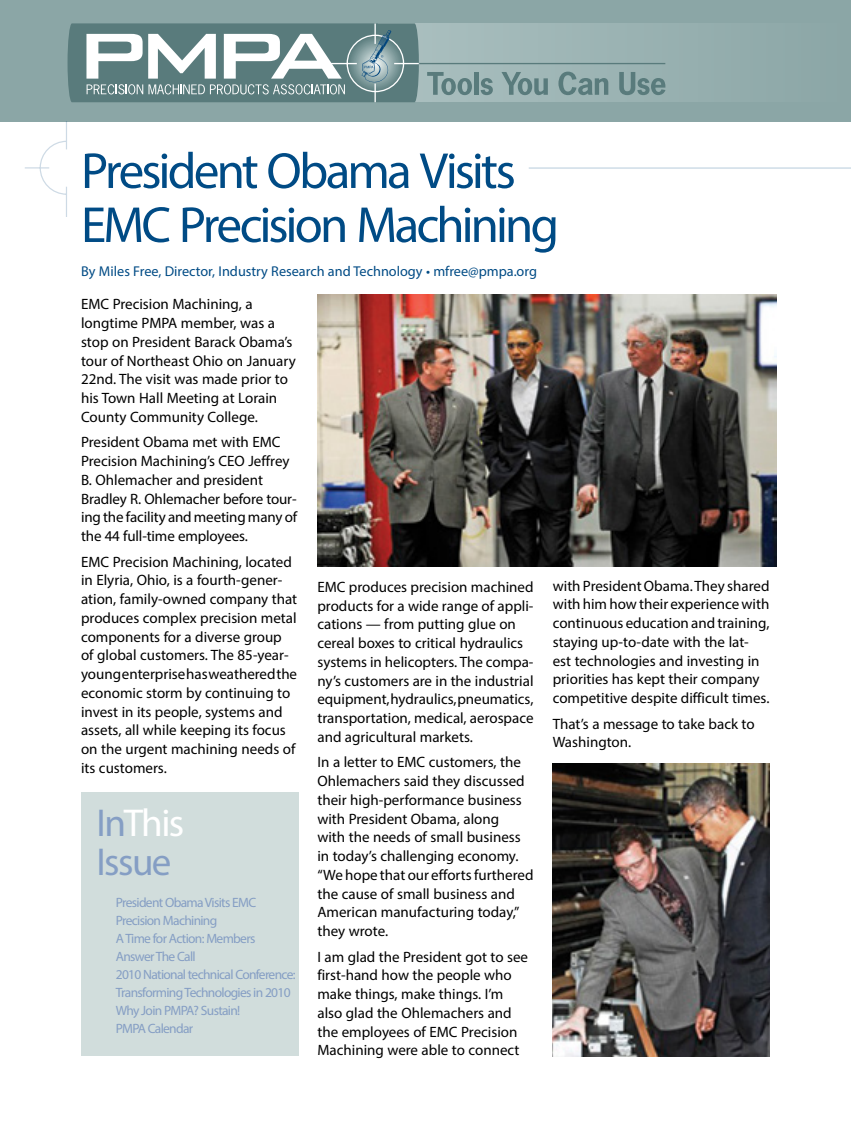
<style>
.page{position:relative;width:851px;height:1134px;background:#fff}
.page>*{position:absolute;margin:0;border:0;box-sizing:border-box;transform-origin:0 0}
.t1{font:51px/54px "Myriad Pro";letter-spacing:-.055em;color:#004b85}
.t2{font:39px/39px "Myriad Pro";letter-spacing:-.04em;color:#859ec4}
.t3{font:15px/18.8px "Myriad Pro";color:#000}
.t4{font:14.25px "Myriad Pro";color:#004b85}
.t5{font:13.5px/18px "Myriad Pro";letter-spacing:-.05em;color:#859ec4}
.s1{color:#fff}
</style>
<div class="page">
<div style="left:0;top:0;width:850px;height:122px;background:#8ba6a6"></div>
<div style="left:378px;top:24px;width:472px;height:78px;background:linear-gradient(to right,#aabfbf,#8ba6a6)"></div>
<hr style="left:419px;top:63px;width:246px;height:1px;background:#597b7c">
<svg style="left:68px;top:23px;width:352px;height:79px;background:#849d9e"></svg>
<svg style="left:427px;top:72px;width:45px;height:23px"></svg>
<hr style="left:474px;top:72px;width:4px;height:23px;background:#597b7c">
<svg style="left:480px;top:78px;width:13px;height:17px"></svg>
<svg style="left:501px;top:72px;width:47px;height:23px"></svg>
<svg style="left:558px;top:72px;width:50px;height:23px"></svg>
<svg style="left:619px;top:72px;width:46px;height:23px"></svg>
<svg style="left:25px;top:122px;width:42px;height:94px"></svg>
<hr style="left:528px;top:167px;width:322px;height:2px;background:#004b85">
<div style="left:81px;top:792px;width:217px;height:263px;background:#d1dddc"></div>
<img style="left:317px;top:295px;width:459px;height:271px">
<img style="left:552px;top:764px;width:217px;height:292px">
<h1 class="t1" style="left:81px;top:143px;width:479px">President Obama Visits<br>EMC Precision Machining</h1>
<p class="t4" style="left:81px;top:262px;width:457px">By Miles Free, Director, Industry Research and Technology • mfree@pmpa.org</p>
<p class="t3" style="left:81px;top:295px;width:216px">EMC Precision Machining, a longtime PMPA member, was a stop on President Barack Obama’s tour of Northeast Ohio on January<br>22nd. The visit was made prior to his Town Hall Meeting at Lorain<br>County Community College.</p>
<p class="t3" style="left:81px;top:433px;width:217px">President Obama met with EMC<br>Precision Machining’s CEO Jeffrey<br>B. Ohlemacher and president<br>Bradley R. Ohlemacher before tour&shy;ing the facility and meeting many of the 44 full-time employees.</p>
<p class="t3" style="left:81px;top:552px;width:217px">EMC Precision Machining, located in Elyria, Ohio, is a fourth-gener&shy;ation, family-owned company that produces complex precision metal components for a diverse group of global customers. The 85-year&shy;young enterprise has weathered the economic storm by continuing to invest in its people, systems and assets, all while keeping its focus on the urgent machining needs of its customers.</p>
<h2 class="t2" style="left:96px;top:803px;width:89px">In<span class="s1">This<br></span>Issue</h2>
<p class="t5" style="left:116px;top:893px;width:181px">President Obama Visits EMC<br>Precision Machining<br>A Time for Action: Members<br>Answer The Call<br>2010 National technical Conference:<br>Transforming Technologies in 2010<br>Why Join PMPA? Sustain!<br>PMPA Calendar</p>
<p class="t3" style="left:317px;top:577px;width:218px">EMC produces precision machined products for a wide range of appli&shy;cations — from putting glue on cereal boxes to critical hydraulics systems in helicopters. The compa&shy;ny’s customers are in the industrial equipment, hydraulics, pneumatics, transportation, medical, aerospace and agricultural markets.</p>
<p class="t3" style="left:317px;top:753px;width:217px">In a letter to EMC customers, the<br>Ohlemachers said they discussed their high-performance business with President Obama, along<br>with the needs of small business in today’s challenging economy. “We hope that our efforts furthered the cause of small business and<br>American manufacturing today,” they wrote.</p>
<p class="t3" style="left:317px;top:947px;width:212px">I am glad the President got to see first-hand how the people who make things, make things. I’m also glad the Ohlemachers and the employees of EMC Precision<br>Machining were able to connect</p>
<p class="t3" style="left:552px;top:576px;width:218px">with President Obama. They shared with him how their experience with continuous education and training, staying up-to-date with the lat&shy;est technologies and investing in priorities has kept their company competitive despite difficult times.</p>
<p class="t3" style="left:552px;top:714px;width:203px">That’s a message to take back to<br>Washington.</p>
</div>
